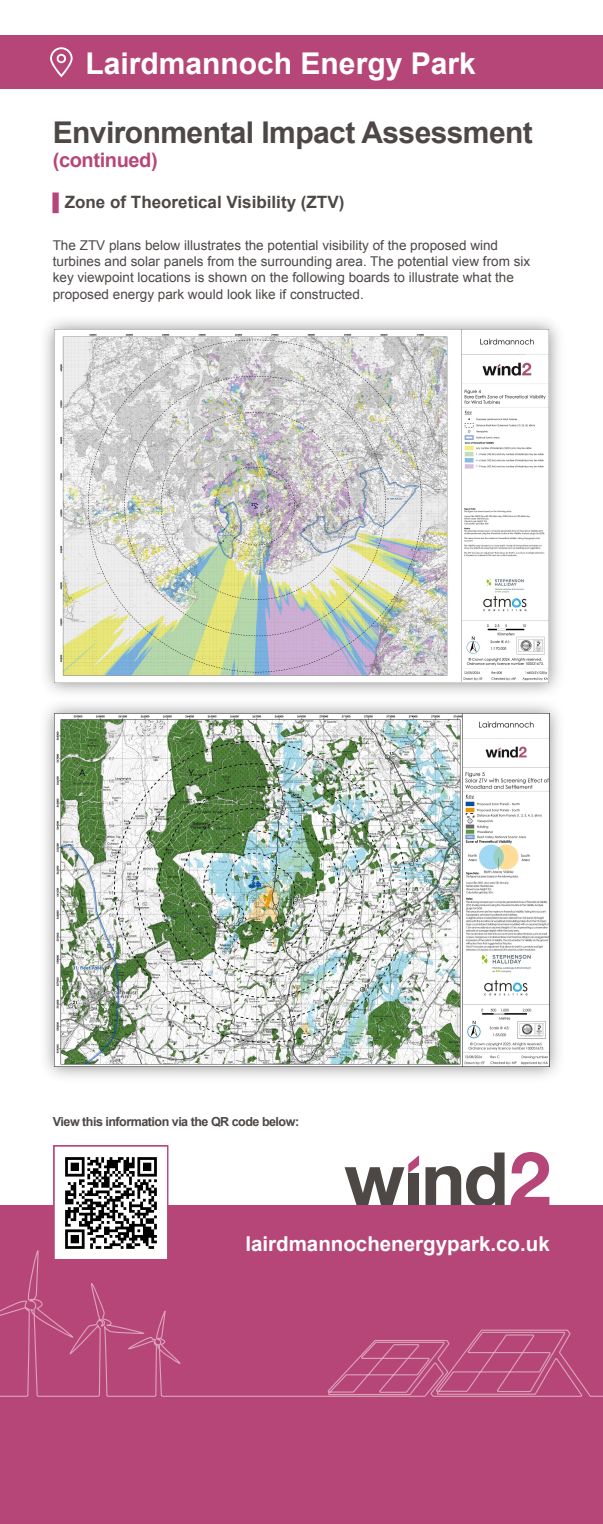
<style>
.page{position:relative;width:603px;height:1524px;background:#fff}
.page>*{position:absolute;margin:0;border:0;box-sizing:border-box;transform-origin:0 0}
.t1{font:700 30px "Arial";letter-spacing:-.02em;color:#4d4846}
.t2{font:700 30px "Arial";color:#fff}
.t3{font:700 20.5px "Arial";color:#fff}
.t4{font:700 20px "Arial";letter-spacing:-.02em;color:#b74678}
.t5{font:700 17px "Arial";color:#4d4846}
.t6{font:13.5px/16.2px "Arial";color:#4d4846}
.t7{font:700 12.5px "Arial";letter-spacing:-.04em;color:#4d4846}
.s1{color:#b74678}
</style>
<div class="page">
<svg style="left:510px;top:1152px;width:39px;height:53px"></svg>
<svg style="left:425px;top:1152px;width:79px;height:53px"></svg>
<svg style="left:344px;top:1155px;width:75px;height:50px"></svg>
<div style="left:0;top:1205px;width:602px;height:319px;background:#b74678"></div>
<div style="left:0;top:35px;width:602px;height:54px;background:#b74678"></div>
<svg style="left:50px;top:47px;width:23px;height:30px"></svg>
<svg style="left:55px;top:1157px;width:111px;height:93px"></svg>
<div style="left:53px;top:1145px;width:115px;height:115px;border:1px solid #b74678"></div>
<svg style="left:0;top:1250px;width:602px;height:147px"></svg>
<img style="left:45px;top:320px;width:514px;height:372px">
<img style="left:55px;top:329px;width:493px;height:354px">
<img style="left:45px;top:692px;width:514px;height:385px">
<img style="left:54px;top:714px;width:494px;height:352px">
<h1 class="t2" style="left:85px;top:43px;width:392px">Lairdmannoch Energy Park</h1>
<h1 class="t1" style="left:53px;top:112px;width:481px">Environmental Impact Assessment</h1>
<h3 class="t4" style="left:53px;top:147px;width:106px">(continued)</h3>
<p class="t5" style="left:53px;top:191px;width:293px"><span class="s1">▌</span>Zone of Theoretical Visibility (ZTV)</p>
<p class="t6" style="left:53px;top:237px;width:479px">The ZTV plans below illustrates the potential visibility of the proposed wind turbines and solar panels from the surrounding area. The potential view from six key viewpoint locations is shown on the following boards to illustrate what the proposed energy park would look like if constructed.</p>
<p class="t7" style="left:53px;top:1113px;width:248px">View this information via the QR code below:</p>
<h2 class="t3" style="left:245px;top:1230px;width:306px">lairdmannochenergypark.co.uk</h2>
</div>
